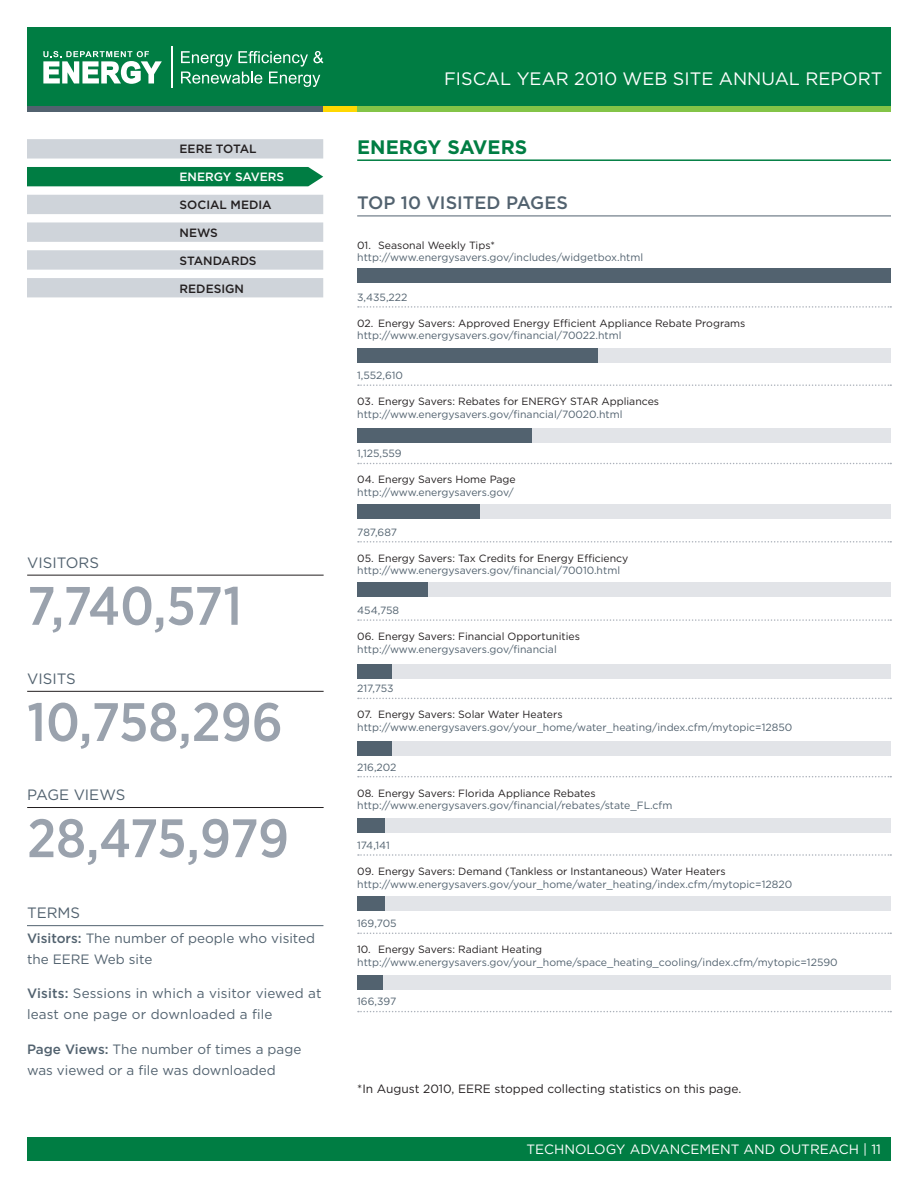
<style>
.page{position:relative;width:918px;height:1188px;background:#fff}
.page>*{position:absolute;margin:0;border:0;box-sizing:border-box;transform-origin:0 0}
.Large_Number{font:500 54px "Gotham Narrow";letter-spacing:-.005em;color:#9aa2ad}
.Header_1{font:700 19.5px "Gotham";color:#007d43}
.t1{font:18px "Gotham";color:#fff}
.Header_2{font:500 18px "Gotham";color:#52626f}
.Header_3{font:15px "Gotham";color:#52626f}
.Header_3__non_TOC{font:15px "Gotham";color:#52626f}
.Analysis{font:13.5px/21px "Gotham";color:#52626f}
.t2{font:13.5px "Gotham";color:#fff}
.small_text{font:12px "Gotham";color:#231f20}
.NAV{font:500 12px "Gotham";color:#231f20}
.NAV-2{font:500 12px "Gotham";color:#fff}
.Amount_Charts__no_li{font:10.5px "Gotham";color:#52626f}
.Body_Charts_Small__n{font:10.5px "Gotham";color:#231f20}
.Amount_Charts{font:10.5px "Gotham";color:#52626f}
.s1{font-weight:500}
</style>
<div class="page">
<div style="left:27px;top:90px;width:296px;height:22px;background:linear-gradient(to right,#52626f,#52626f)"></div>
<svg style="left:323px;top:105px;width:34px;height:7px"></svg>
<svg style="left:357px;top:105px;width:534px;height:7px;background:#70b946"></svg>
<div style="left:27px;top:27px;width:864px;height:78px;background:#007d43"></div>
<svg style="left:181px;top:51px;width:142px;height:36px"></svg>
<hr style="left:171px;top:46px;width:1px;height:42px;background:#fff">
<svg style="left:43px;top:51px;width:119px;height:33px"></svg>
<div style="left:27px;top:1138px;width:864px;height:23px;background:#007d43"></div>
<hr style="left:27px;top:691px;width:297px;height:1px;background:#231f20">
<hr style="left:27px;top:807px;width:297px;height:1px;background:#231f20">
<hr style="left:27px;top:575px;width:297px;height:1px;background:#231f20">
<svg style="left:358px;top:306px;width:533px;height:2px"></svg>
<svg style="left:358px;top:384px;width:533px;height:2px"></svg>
<svg style="left:358px;top:463px;width:533px;height:1px"></svg>
<svg style="left:358px;top:541px;width:533px;height:2px"></svg>
<svg style="left:358px;top:619px;width:533px;height:2px"></svg>
<svg style="left:358px;top:698px;width:533px;height:1px"></svg>
<svg style="left:358px;top:776px;width:533px;height:1px"></svg>
<svg style="left:358px;top:854px;width:533px;height:2px"></svg>
<svg style="left:358px;top:933px;width:533px;height:1px"></svg>
<svg style="left:358px;top:1011px;width:533px;height:1px"></svg>
<hr style="left:357px;top:216px;width:534px;height:1px;background:#52626f">
<div style="left:357px;top:975px;width:534px;height:14px;background:#e2e4e8"></div>
<div style="left:357px;top:975px;width:25px;height:14px;background:#52626f"></div>
<div style="left:357px;top:896px;width:534px;height:14px;background:#e2e4e8"></div>
<div style="left:357px;top:896px;width:27px;height:14px;background:#52626f"></div>
<div style="left:357px;top:819px;width:534px;height:14px;background:#e2e4e8"></div>
<div style="left:357px;top:819px;width:27px;height:14px;background:#52626f"></div>
<div style="left:357px;top:741px;width:534px;height:15px;background:#e2e4e8"></div>
<div style="left:357px;top:741px;width:35px;height:15px;background:#52626f"></div>
<div style="left:357px;top:665px;width:534px;height:14px;background:#e2e4e8"></div>
<div style="left:357px;top:665px;width:35px;height:14px;background:#52626f"></div>
<div style="left:357px;top:582px;width:534px;height:14px;background:#e2e4e8"></div>
<div style="left:357px;top:582px;width:71px;height:14px;background:#52626f"></div>
<div style="left:357px;top:505px;width:534px;height:14px;background:#e2e4e8"></div>
<div style="left:357px;top:505px;width:123px;height:14px;background:#52626f"></div>
<div style="left:357px;top:428px;width:534px;height:14px;background:#e2e4e8"></div>
<div style="left:357px;top:428px;width:174px;height:14px;background:#52626f"></div>
<div style="left:357px;top:349px;width:534px;height:14px;background:#e2e4e8"></div>
<div style="left:357px;top:349px;width:241px;height:14px;background:#52626f"></div>
<div style="left:357px;top:268px;width:534px;height:15px;background:#52626f"></div>
<hr style="left:27px;top:925px;width:296px;height:1px;background:#52626f">
<div style="left:27px;top:139px;width:296px;height:20px;background:#cfd4da"></div>
<div style="left:27px;top:222px;width:296px;height:20px;background:#cfd4da"></div>
<div style="left:27px;top:167px;width:296px;height:19px;background:#007d43"></div>
<div style="left:27px;top:195px;width:296px;height:19px;background:#cfd4da"></div>
<svg style="left:27px;top:250px;width:296px;height:20px;background:#d0d5db"></svg>
<div style="left:27px;top:278px;width:296px;height:19px;background:#cfd4da"></div>
<hr style="left:357px;top:159px;width:534px;height:2px;background:#007d43">
<p class="NAV" style="left:180px;top:141px;width:79px">EERE TOTAL</p>
<p class="NAV-2" style="left:180px;top:169px;width:106px">ENERGY SAVERS</p>
<p class="NAV" style="left:180px;top:197px;width:94px">SOCIAL MEDIA</p>
<p class="NAV" style="left:180px;top:225px;width:40px">NEWS</p>
<p class="NAV" style="left:180px;top:253px;width:79px">STANDARDS</p>
<p class="NAV" style="left:180px;top:280px;width:66px">REDESIGN</p>
<p class="Header_3" style="left:27px;top:553px;width:73px">VISITORS</p>
<p class="Large_Number" style="left:27px;top:572px;width:216px">7,740,571</p>
<p class="Header_3" style="left:27px;top:669px;width:50px">VISITS</p>
<p class="Large_Number" style="left:27px;top:688px;width:257px">10,758,296</p>
<p class="Header_3" style="left:27px;top:785px;width:100px">PAGE VIEWS</p>
<p class="Large_Number" style="left:27px;top:804px;width:263px">28,475,979</p>
<p class="Header_3__non_TOC" style="left:27px;top:903px;width:55px">TERMS</p>
<p class="Analysis" style="left:27px;top:927px;width:290px"><span class="s1">Visitors:</span> The number of people who visited the EERE Web site</p>
<p class="Analysis" style="left:27px;top:983px;width:296px"><span class="s1">Visits:</span> Sessions in which a visitor viewed at least one page or downloaded a file</p>
<p class="Analysis" style="left:27px;top:1038px;width:276px"><span class="s1">Page Views:</span> The number of times a page was viewed or a file was downloaded</p>
<h3 class="t1" style="left:444px;top:67px;width:440px">FISCAL YEAR 2010 WEB SITE ANNUAL REPORT</h3>
<p class="Header_1" style="left:357px;top:134px;width:172px">ENERGY SAVERS</p>
<p class="Header_2" style="left:357px;top:191px;width:212px">TOP 10 VISITED PAGES</p>
<p class="Body_Charts_Small__n" style="left:357px;top:238px;width:139px">01. Seasonal Weekly Tips*</p>
<p class="Amount_Charts__no_li" style="left:357px;top:251px;width:287px">http://www.energysavers.gov/includes/widgetbox.html</p>
<p class="Amount_Charts" style="left:357px;top:290px;width:52px">3,435,222</p>
<p class="Body_Charts_Small__n" style="left:357px;top:316px;width:390px">02. Energy Savers: Approved Energy Efficient Appliance Rebate Programs</p>
<p class="Amount_Charts__no_li" style="left:357px;top:329px;width:266px">http://www.energysavers.gov/financial/70022.html</p>
<p class="Amount_Charts" style="left:357px;top:369px;width:47px">1,552,610</p>
<p class="Body_Charts_Small__n" style="left:357px;top:395px;width:303px">03. Energy Savers: Rebates for ENERGY STAR Appliances</p>
<p class="Amount_Charts__no_li" style="left:357px;top:407px;width:267px">http://www.energysavers.gov/financial/70020.html</p>
<p class="Amount_Charts" style="left:357px;top:447px;width:46px">1,125,559</p>
<p class="Body_Charts_Small__n" style="left:357px;top:473px;width:160px">04. Energy Savers Home Page</p>
<p class="Amount_Charts__no_li" style="left:357px;top:486px;width:158px">http://www.energysavers.gov/</p>
<p class="Amount_Charts" style="left:357px;top:525px;width:42px">787,687</p>
<p class="Body_Charts_Small__n" style="left:357px;top:551px;width:273px">05. Energy Savers: Tax Credits for Energy Efficiency</p>
<p class="Amount_Charts__no_li" style="left:357px;top:564px;width:264px">http://www.energysavers.gov/financial/70010.html</p>
<p class="Amount_Charts" style="left:357px;top:604px;width:43px">454,758</p>
<p class="Body_Charts_Small__n" style="left:357px;top:630px;width:224px">06. Energy Savers: Financial Opportunities</p>
<p class="Amount_Charts__no_li" style="left:357px;top:642px;width:201px">http://www.energysavers.gov/financial</p>
<p class="Amount_Charts" style="left:357px;top:682px;width:38px">217,753</p>
<p class="Body_Charts_Small__n" style="left:357px;top:708px;width:207px">07. Energy Savers: Solar Water Heaters</p>
<p class="Amount_Charts__no_li" style="left:357px;top:721px;width:437px">http://www.energysavers.gov/your_home/water_heating/index.cfm/mytopic=12850</p>
<p class="Amount_Charts" style="left:357px;top:760px;width:41px">216,202</p>
<p class="Body_Charts_Small__n" style="left:357px;top:786px;width:240px">08. Energy Savers: Florida Appliance Rebates</p>
<p class="Amount_Charts__no_li" style="left:357px;top:799px;width:317px">http://www.energysavers.gov/financial/rebates/state_FL.cfm</p>
<p class="Amount_Charts" style="left:357px;top:838px;width:34px">174,141</p>
<p class="Body_Charts_Small__n" style="left:357px;top:865px;width:370px">09. Energy Savers: Demand (Tankless or Instantaneous) Water Heaters</p>
<p class="Amount_Charts__no_li" style="left:357px;top:877px;width:437px">http://www.energysavers.gov/your_home/water_heating/index.cfm/mytopic=12820</p>
<p class="Amount_Charts" style="left:357px;top:917px;width:41px">169,705</p>
<p class="Body_Charts_Small__n" style="left:357px;top:943px;width:187px">10. Energy Savers: Radiant Heating</p>
<p class="Amount_Charts__no_li" style="left:357px;top:955px;width:482px">http://www.energysavers.gov/your_home/space_heating_cooling/index.cfm/mytopic=12590</p>
<p class="Amount_Charts" style="left:357px;top:995px;width:41px">166,397</p>
<p class="small_text" style="left:357px;top:1081px;width:386px">*In August 2010, EERE stopped collecting statistics on this page.</p>
<p class="t2" style="left:526px;top:1141px;width:356px">TECHNOLOGY ADVANCEMENT AND OUTREACH | 11</p>
</div>
